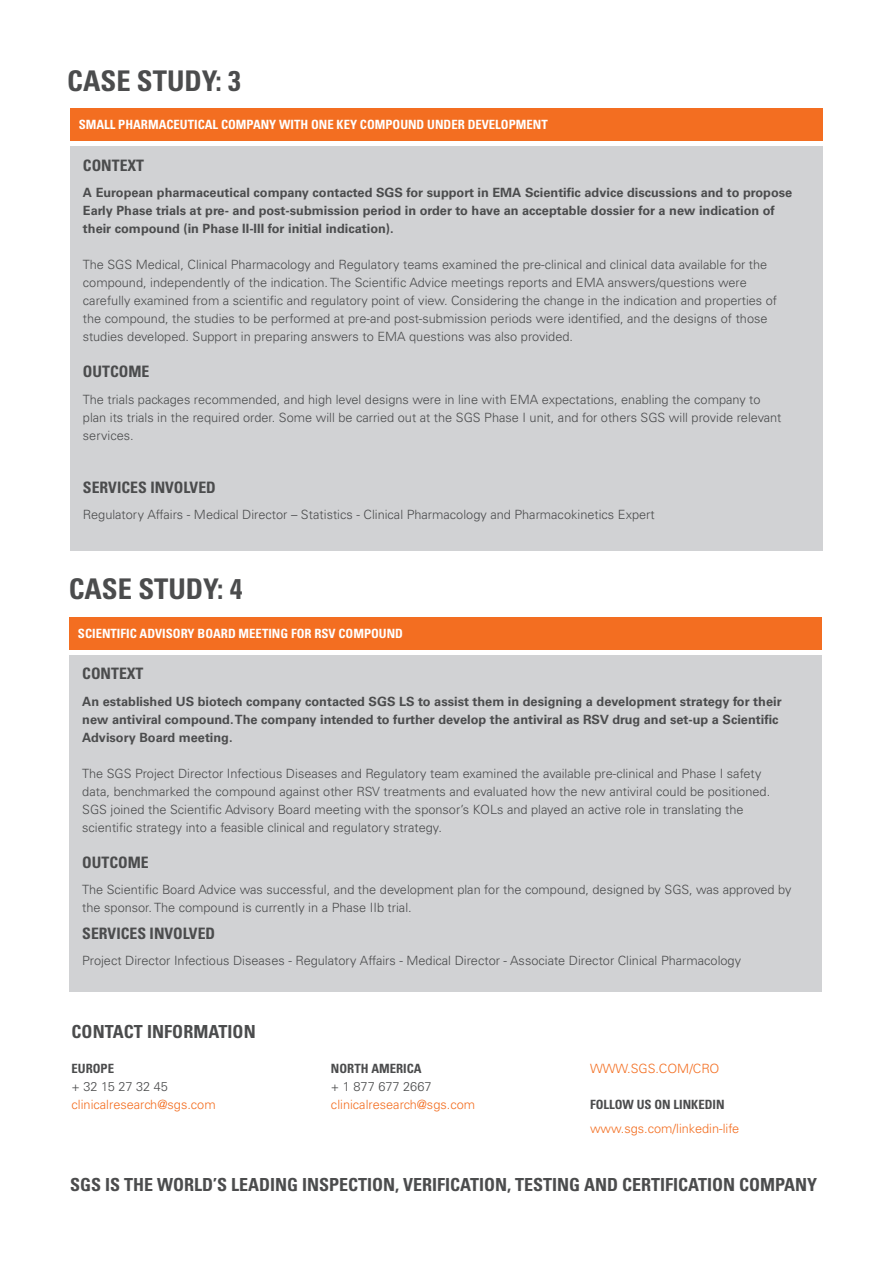
<style>
.page{position:relative;width:893px;height:1263px;background:#fff}
.page>*{position:absolute;margin:0;border:0;box-sizing:border-box;transform-origin:0 0}
.t1{font:700 condensed 28.5px "Univers LT Std";color:#4b4c4d}
.t2{font:700 condensed 18px "Univers LT Std";color:#4b4c4d}
.t3{font:700 condensed 15.75px "Univers LT Std";color:#4b4c4d}
.t4{font:300 12.75px/18px "Univers LT Std";color:#4b4c4d}
.t5{font:700 12.75px/18px "Univers LT Std";color:#4b4c4d}
.t6{font:700 condensed 12.75px "Univers LT Std";color:#fff}
.t7{font:300 12.75px "Univers LT Std";color:#f36e21}
.t8{font:700 condensed 12.75px "Univers LT Std";color:#4b4c4d}
</style>
<div class="page">
<div style="left:70px;top:108px;width:753px;height:33px;background:#f36e21"></div>
<div style="left:70px;top:146px;width:753px;height:405px;background:#d1d2d4"></div>
<div style="left:69px;top:617px;width:753px;height:33px;background:#f36e21"></div>
<div style="left:69px;top:655px;width:753px;height:337px;background:#d1d2d4"></div>
<h1 class="t1" style="left:67px;top:63px;width:175px">CASE STUDY: 3</h1>
<p class="t6" style="left:79px;top:117px;width:471px">SMALL PHARMACEUTICAL COMPANY WITH ONE KEY COMPOUND UNDER DEVELOPMENT</p>
<p class="t3" style="left:83px;top:155px;width:63px">CONTEXT</p>
<p class="t5" style="left:83px;top:184px;width:711px">A European pharmaceutical company contacted SGS for support in EMA Scientific advice discussions and to propose<br>Early Phase trials at pre- and post-submission period in order to have an acceptable dossier for a new indication of their compound (in Phase II-III for initial indication).</p>
<p class="t4" style="left:83px;top:256px;width:696px">The SGS Medical, Clinical Pharmacology and Regulatory teams examined the pre-clinical and clinical data available for the compound, independently of the indication. The Scientific Advice meetings reports and EMA answers/questions were carefully examined from a scientific and regulatory point of view. Considering the change in the indication and properties of the compound, the studies to be performed at pre-and post-submission periods were identified, and the designs of those studies developed. Support in preparing answers to EMA questions was also provided.</p>
<p class="t3" style="left:83px;top:362px;width:68px">OUTCOME</p>
<p class="t4" style="left:83px;top:390px;width:700px">The trials packages recommended, and high level designs were in line with EMA expectations, enabling the company to plan its trials in the required order. Some will be carried out at the SGS Phase I unit, and for others SGS will provide relevant services.</p>
<p class="t3" style="left:83px;top:477px;width:134px">SERVICES INVOLVED</p>
<p class="t4" style="left:83px;top:506px;width:573px">Regulatory Affairs - Medical Director – Statistics - Clinical Pharmacology and Pharmacokinetics Expert</p>
<h1 class="t1" style="left:69px;top:572px;width:175px">CASE STUDY: 4</h1>
<p class="t6" style="left:78px;top:625px;width:326px">SCIENTIFIC ADVISORY BOARD MEETING FOR RSV COMPOUND</p>
<p class="t3" style="left:82px;top:664px;width:63px">CONTEXT</p>
<p class="t5" style="left:82px;top:692px;width:701px">An established US biotech company contacted SGS LS to assist them in designing a development strategy for their new antiviral compound. The company intended to further develop the antiviral as RSV drug and set-up a Scientific<br>Advisory Board meeting.</p>
<p class="t4" style="left:82px;top:764px;width:689px">The SGS Project Director Infectious Diseases and Regulatory team examined the available pre-clinical and Phase I safety data, benchmarked the compound against other RSV treatments and evaluated how the new antiviral could be positioned.<br>SGS joined the Scientific Advisory Board meeting with the sponsor’s KOLs and played an active role in translating the scientific strategy into a feasible clinical and regulatory strategy.</p>
<p class="t3" style="left:82px;top:852px;width:68px">OUTCOME</p>
<p class="t4" style="left:82px;top:881px;width:711px">The Scientific Board Advice was successful, and the development plan for the compound, designed by SGS, was approved by the sponsor. The compound is currently in a Phase IIb trial.</p>
<p class="t3" style="left:82px;top:923px;width:134px">SERVICES INVOLVED</p>
<p class="t4" style="left:82px;top:952px;width:660px">Project Director Infectious Diseases - Regulatory Affairs - Medical Director - Associate Director Clinical Pharmacology</p>
<h2 class="t2" style="left:72px;top:1020px;width:186px">CONTACT INFORMATION</h2>
<p class="t8" style="left:72px;top:1061px;width:44px">EUROPE</p>
<p class="t4" style="left:72px;top:1077px;width:98px">+ 32 15 27 32 45</p>
<p class="t7" style="left:72px;top:1097px;width:146px">clinicalresearch@sgs.com</p>
<p class="t8" style="left:331px;top:1061px;width:92px">NORTH AMERICA</p>
<p class="t4" style="left:331px;top:1077px;width:102px">+ 1 877 677 2667</p>
<p class="t7" style="left:331px;top:1097px;width:146px">clinicalresearch@sgs.com</p>
<p class="t7" style="left:590px;top:1061px;width:131px">WWW.SGS.COM/CRO</p>
<p class="t8" style="left:590px;top:1097px;width:136px">FOLLOW US ON LINKEDIN</p>
<p class="t7" style="left:590px;top:1121px;width:151px">www.sgs.com/linkedin-life</p>
<h2 class="t2" style="left:70px;top:1173px;width:749px">SGS IS THE WORLD’S LEADING INSPECTION, VERIFICATION, TESTING AND CERTIFICATION COMPANY</h2>
</div>
